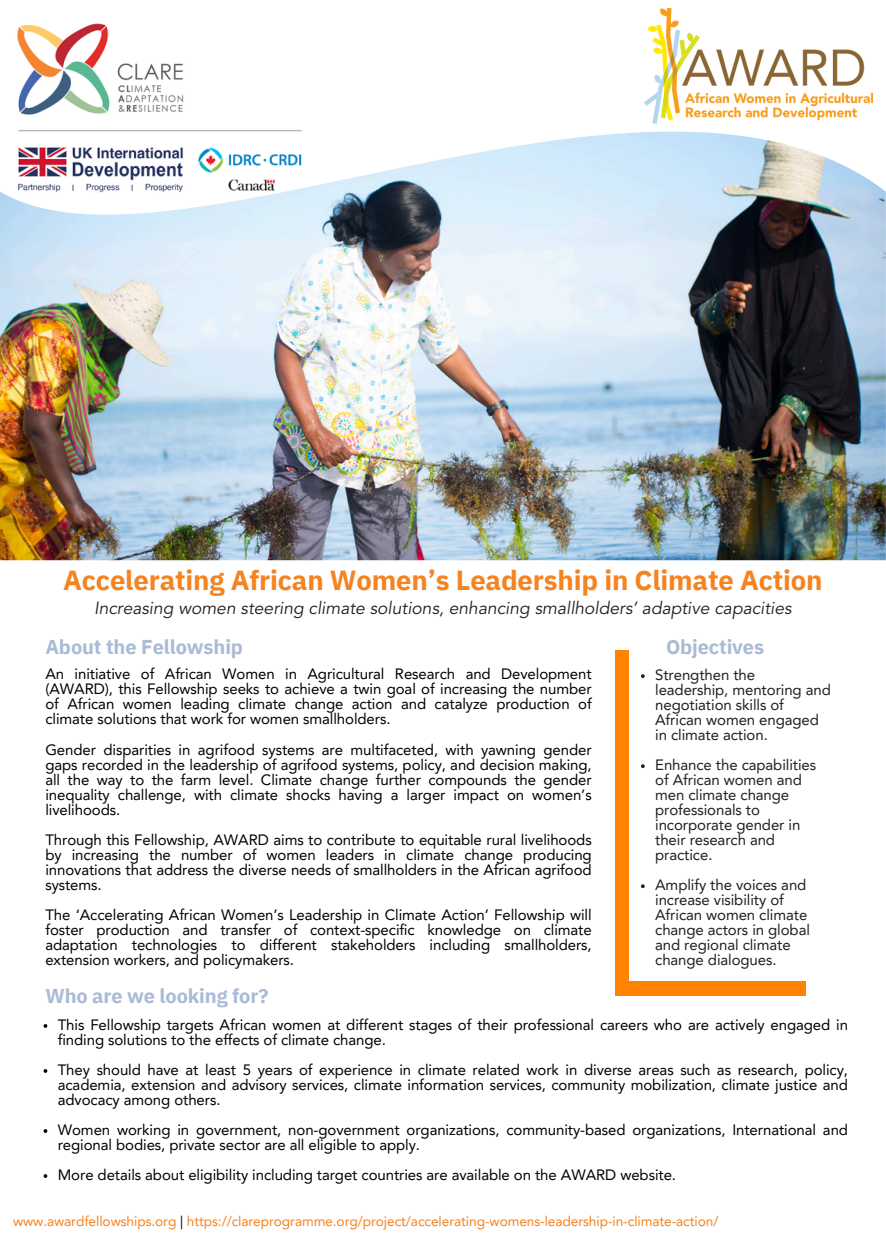
<style>
.page{position:relative;width:886px;height:1241px;background:#fff}
.page>*{position:absolute;margin:0;border:0;box-sizing:border-box;transform-origin:0 0}
.t1{font:700 27.5px "IBM Plex Sans";letter-spacing:-.005em;color:#f5831f}
.t2{font:700 20px "IBM Plex Sans";letter-spacing:-.005em;color:#a9bbd5}
.t3{font:italic 17.5px "Avenir LT Std";color:#221e1f}
.t4{font:15px/15px "Avenir LT Pro";letter-spacing:-.005em;color:#000;text-align:justify}
.t5{font:15px/15px "Avenir LT Pro";letter-spacing:-.005em;color:#221e1f}
.t6{font:13.75px "Avenir LT Pro";letter-spacing:-.005em;color:#f5831f}
.s1{color:#000}
</style>
<div class="page">
<img style="left:0;top:8px;width:886px;height:1170px">
<img style="left:0;top:8px;width:325px;height:124px">
<img style="left:0;top:132px;width:886px;height:83px">
<div style="left:615px;top:650px;width:15px;height:331px;background:#ff8300"></div>
<div style="left:615px;top:981px;width:15px;height:14px;background:#ff8300"></div>
<div style="left:630px;top:635px;width:176px;height:15px;background:#fff"></div>
<div style="left:630px;top:650px;width:176px;height:331px;background:#fff"></div>
<div style="left:630px;top:981px;width:176px;height:14px;background:#ff8300"></div>
<div style="left:806px;top:635px;width:15px;height:15px;background:#fff"></div>
<div style="left:806px;top:650px;width:15px;height:331px;background:#fff"></div>
<img style="left:644px;top:9px;width:229px;height:114px">
<svg style="left:641px;top:674px;width:4px;height:4px"></svg>
<svg style="left:641px;top:764px;width:4px;height:4px"></svg>
<svg style="left:641px;top:884px;width:4px;height:4px"></svg>
<h2 class="t1" style="left:63px;top:562px;width:761px">Accelerating African Women’s Leadership in Climate Action</h2>
<h2 class="t3" style="left:94px;top:600px;width:699px">Increasing women steering climate solutions, enhancing smallholders’ adaptive capacities</h2>
<h1 class="t2" style="left:666px;top:633px;width:100px">Objectives</h1>
<p class="t4" style="left:45px;top:668px;width:548px">An initiative of African Women in Agricultural Research and Development (AWARD), this Fellowship seeks to achieve a twin goal of increasing the number of African women leading climate change action and catalyze production of climate solutions that work for women smallholders.</p>
<p class="t4" style="left:45px;top:743px;width:548px">Gender disparities in agrifood systems are multifaceted, with yawning gender gaps recorded in the leadership of agrifood systems, policy, and decision making, all the way to the farm level. Climate change further compounds the gender inequality challenge, with climate shocks having a larger impact on women’s livelihoods.</p>
<p class="t4" style="left:45px;top:833px;width:548px">Through this Fellowship, AWARD aims to contribute to equitable rural livelihoods by increasing the number of women leaders in climate change producing innovations that address the diverse needs of smallholders in the African agrifood systems.</p>
<p class="t4" style="left:45px;top:908px;width:548px">The ‘Accelerating African Women’s Leadership in Climate Action’ Fellowship will foster production and transfer of context-specific knowledge on climate adaptation technologies to different stakeholders including smallholders, extension workers, and policymakers.</p>
<p class="t2" style="left:45px;top:633px;width:199px">About the Fellowship</p>
<h1 class="t5" style="left:655px;top:668px;width:177px">Strengthen the leadership, mentoring and negotiation skills of<br>African women engaged in climate action.</h1>
<p class="t5" style="left:655px;top:758px;width:163px">Enhance the capabilities of African women and men climate change professionals to incorporate gender in their research and practice.</p>
<h1 class="t5" style="left:655px;top:878px;width:156px">Amplify the voices and increase visibility of<br>African women climate change actors in global and regional climate change dialogues.</h1>
<p class="t2" style="left:45px;top:982px;width:225px">Who are we looking for?</p>
<p class="t4" style="left:58px;top:1018px;width:792px">This Fellowship targets African women at different stages of their professional careers who are actively engaged in finding solutions to the effects of climate change.</p>
<p class="t4" style="left:58px;top:1063px;width:792px">They should have at least 5 years of experience in climate related work in diverse areas such as research, policy, academia, extension and advisory services, climate information services, community mobilization, climate justice and advocacy among others.</p>
<p class="t4" style="left:58px;top:1123px;width:792px">Women working in government, non-government organizations, community-based organizations, International and regional bodies, private sector are all eligible to apply.</p>
<p class="t4" style="left:58px;top:1168px;width:620px">More details about eligibility including target countries are available on the AWARD website.</p>
<p class="t6" style="left:13px;top:1215px;width:707px">www.awardfellowships.org <span class="s1">|</span> https://clareprogramme.org/project/accelerating-womens-leadership-in-climate-action/</p>
</div>
